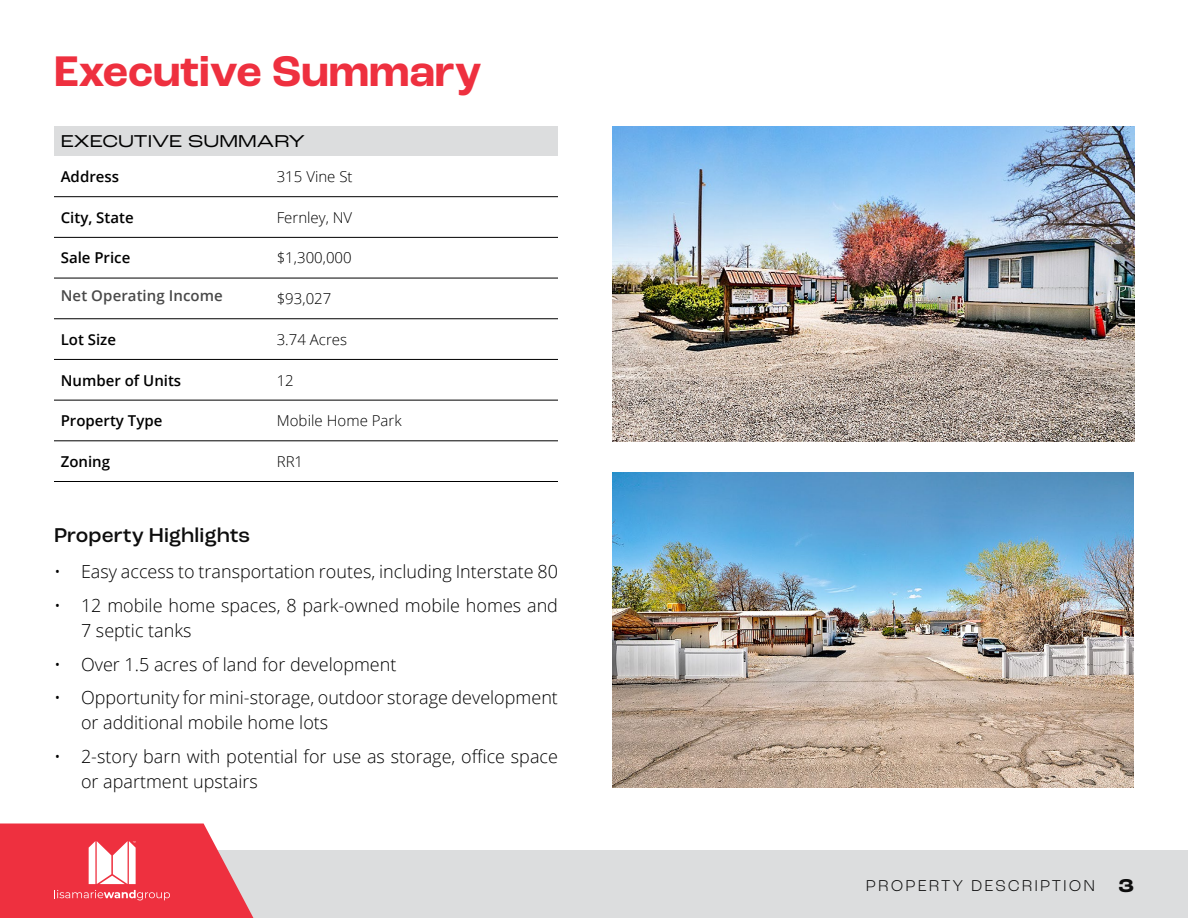
<style>
.page{position:relative;width:1188px;height:918px;background:#fff}
.page>*{position:absolute;margin:0;border:0;box-sizing:border-box;transform-origin:0 0}
.t1{font:100 extra-condensed 45px "Roc Grotesk Variable";color:#ee303f}
.t2{font:100 extra-condensed 21px "Roc Grotesk Variable";color:#0d0d0d}
.t3{font:300 18px/24.8px "Open Sans";color:#000}
.t4{font:100 extra-condensed 18px "Roc Grotesk Variable";color:#000}
.t5{font:300 16.5px "Roc Grotesk";letter-spacing:.12em;color:#0d0d0d}
.t6{font:600 15px "Open Sans";color:#000}
.t7{font:300 15px "Open Sans";color:#000}
.t8{font:600 15px "Open Sans";letter-spacing:.005em;color:#494949}
.s1{font-weight:700;font-stretch:expanded;font-size:19.5px}
</style>
<div class="page">
<div style="left:54px;top:126px;width:504px;height:30px;background:#dcddde"></div>
<svg style="left:54px;top:197px;width:504px;height:244px"></svg>
<hr style="left:54px;top:481px;width:216px;height:1px;background:#000">
<hr style="left:270px;top:481px;width:288px;height:1px;background:#000">
<hr style="left:54px;top:196px;width:216px;height:1px;background:#000">
<hr style="left:270px;top:196px;width:288px;height:1px;background:#000">
<hr style="left:54px;top:237px;width:216px;height:1px;background:#000">
<hr style="left:270px;top:237px;width:288px;height:1px;background:#000">
<hr style="left:54px;top:278px;width:216px;height:1px;background:#000">
<hr style="left:270px;top:278px;width:288px;height:1px;background:#000">
<hr style="left:54px;top:318px;width:216px;height:1px;background:#000">
<hr style="left:270px;top:318px;width:288px;height:1px;background:#000">
<hr style="left:54px;top:359px;width:216px;height:1px;background:#000">
<hr style="left:270px;top:359px;width:288px;height:1px;background:#000">
<hr style="left:54px;top:400px;width:216px;height:1px;background:#000">
<hr style="left:270px;top:400px;width:288px;height:1px;background:#000">
<hr style="left:54px;top:441px;width:216px;height:1px;background:#000">
<hr style="left:270px;top:441px;width:288px;height:1px;background:#000">
<img style="left:612px;top:126px;width:522px;height:315px">
<img style="left:612px;top:472px;width:522px;height:316px">
<div style="left:0;top:850px;width:1188px;height:68px;background:#dcddde"></div>
<svg style="left:0;top:824px;width:253px;height:94px;background:#ef525e"></svg>
<h1 class="t1" style="left:54px;top:47px;width:429px">Executive Summary</h1>
<p class="t4" style="left:61px;top:131px;width:246px">EXECUTIVE SUMMARY</p>
<p class="t6" style="left:61px;top:166px;width:60px">Address</p>
<p class="t7" style="left:277px;top:166px;width:77px">315 Vine St</p>
<p class="t6" style="left:61px;top:207px;width:74px">City, State</p>
<p class="t7" style="left:277px;top:207px;width:77px">Fernley, NV</p>
<p class="t6" style="left:61px;top:248px;width:71px">Sale Price</p>
<p class="t7" style="left:277px;top:248px;width:76px">$1,300,000</p>
<p class="t8" style="left:61px;top:285px;width:164px">Net Operating Income</p>
<p class="t7" style="left:277px;top:288px;width:56px">$93,027</p>
<p class="t6" style="left:61px;top:329px;width:57px">Lot Size</p>
<p class="t7" style="left:277px;top:329px;width:72px">3.74 Acres</p>
<p class="t6" style="left:61px;top:370px;width:122px">Number of Units</p>
<p class="t7" style="left:277px;top:370px;width:19px">12</p>
<p class="t6" style="left:61px;top:411px;width:103px">Property Type</p>
<p class="t7" style="left:277px;top:411px;width:127px">Mobile Home Park</p>
<p class="t6" style="left:61px;top:451px;width:51px">Zoning</p>
<p class="t7" style="left:277px;top:451px;width:28px">RR1</p>
<p class="t2" style="left:54px;top:523px;width:198px">Property Highlights</p>
<p class="t3" style="left:54px;top:559px;width:506px">• Easy access to transportation routes, including Interstate 80</p>
<p class="t3" style="left:81px;top:593px;width:479px;text-indent:-27px">• 12 mobile home spaces, 8 park-owned mobile homes and<br>7 septic tanks</p>
<p class="t3" style="left:54px;top:651px;width:344px">• Over 1.5 acres of land for development</p>
<p class="t3" style="left:81px;top:685px;width:479px;text-indent:-27px">• Opportunity for mini-storage, outdoor storage development or additional mobile home lots</p>
<p class="t3" style="left:81px;top:743px;width:479px;text-indent:-27px">• 2-story barn with potential for use as storage, office space or apartment upstairs</p>
<p class="t5" style="left:866px;top:875px;width:270px">PROPERTY DESCRIPTION <span class="s1">3</span></p>
</div>
